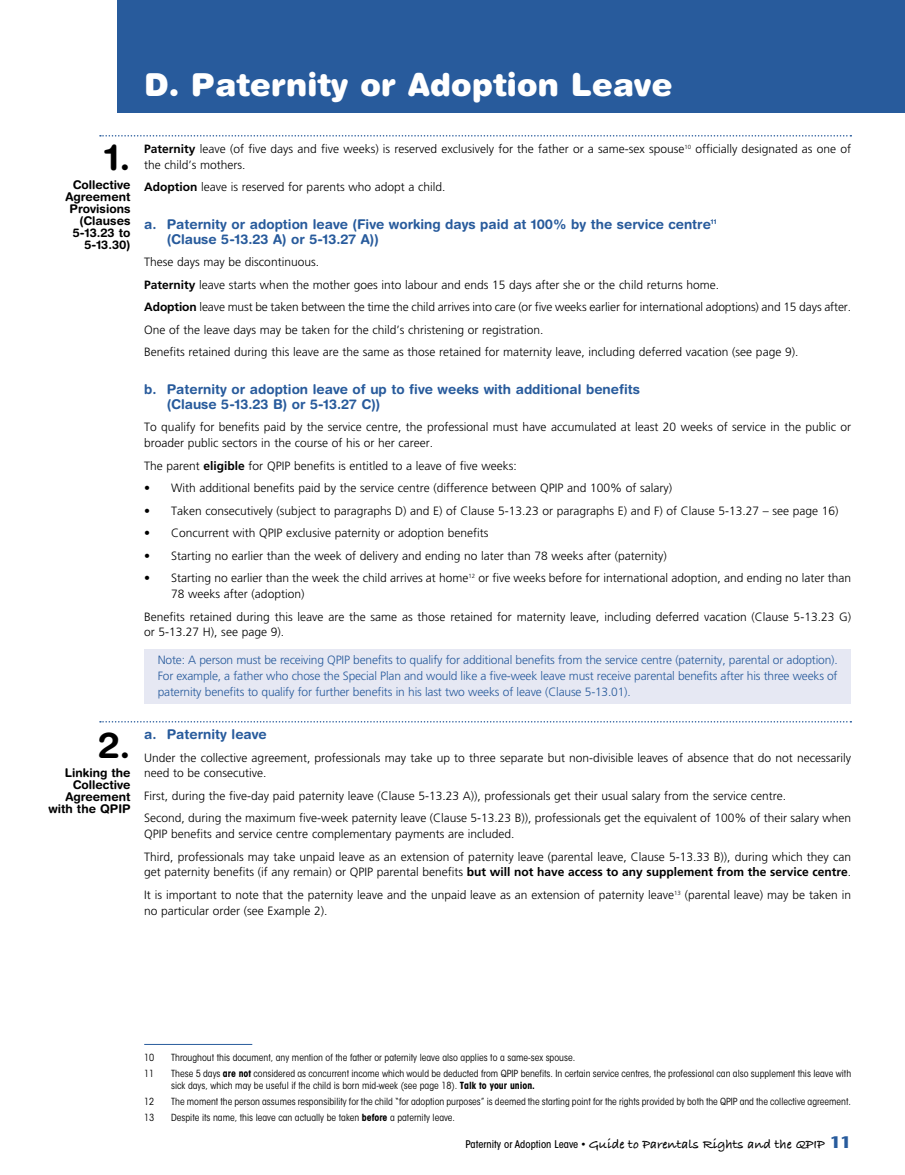
<style>
.page{position:relative;width:905px;height:1175px;background:#fff}
.page>*{position:absolute;margin:0;border:0;box-sizing:border-box;transform-origin:0 0}
.t1{font:700 36px "Helvetica Rounded LT Std";color:#000}
.t2{font:900 31.65px "Helvetica Rounded LT Std";color:#fff}
.t3{font:700 13.5px/15px "Helvetica Rounded LT Std";color:#285b9c}
.t4{font:700 13.5px "Bradley Hand ITCTT";color:#000}
.t5{font:300 12px/22.5px "Frutiger LT Std";color:#000}
.t6{font:300 12px/15.8px "Frutiger LT Std";letter-spacing:-.015em;color:#285b9c;text-align:justify}
.t7{font:700 12px/12px "Helvetica Rounded LT Std";color:#000;text-align:right}
.t8{font:condensed 9.75px/11.7px "ITC Avant Garde Std";color:#000}
.s1{font-weight:700}
.s2{font-family:"ITC Avant Garde Std";font-weight:500;font-stretch:condensed;font-size:10.5px}
.s3{font-family:"Stone Sans Std";font-size:16.5px;color:#285b9c}
</style>
<div class="page">
<svg style="left:100px;top:135px;width:751px;height:1px"></svg>
<svg style="left:100px;top:721px;width:751px;height:1px"></svg>
<div style="left:144px;top:649px;width:707px;height:54px;background:#e6e8f3"></div>
<hr style="left:144px;top:1044px;width:108px;height:1px;background:#285b9c">
<div style="left:117px;top:0;width:787px;height:112px;background:#285b9c"></div>
<h2 class="t2" style="left:144px;top:64px;width:530px">D. Paternity or Adoption Leave</h2>
<h1 class="t1" style="left:105px;top:136px;width:27px">1.</h1>
<p class="t7" style="left:65px;top:179px;width:67px">Collective<br>Agreement<br>Provisions (Clauses<br>5-13.23 to<br>5-13.30)</p>
<h1 class="t1" style="left:98px;top:723px;width:34px">2.</h1>
<p class="t7" style="left:48px;top:766px;width:84px">Linking the<br>Collective<br>Agreement with the QPIP</p>
<p class="t5" style="left:144px;top:141px;width:708px;line-height:15.8px"><span class="s1">Paternity</span> leave (of five days and five weeks) is reserved exclusively for the father or a same-sex spouse<sup>10</sup> officially designated as one of the child’s mothers.</p>
<p class="t5" style="left:144px;top:176px;width:303px"><span class="s1">Adoption</span> leave is reserved for parents who adopt a child.</p>
<p class="t3" style="left:167px;top:216px;width:551px;text-indent:-23px">a. Paternity or adoption leave (Five working days paid at 100% by the service centre<sup>11 </sup>(Clause 5-13.23 A) or 5-13.27 A))</p>
<p class="t5" style="left:144px;top:251px;width:708px">These days may be discontinuous.<br><span class="s1">Paternity</span> leave starts when the mother goes into labour and ends 15 days after she or the child returns home.<br><span class="s1">Adoption</span> leave must be taken between the time the child arrives into care (or five weeks earlier for international adoptions) and 15 days after.<br>One of the leave days may be taken for the child’s christening or registration.<br>Benefits retained during this leave are the same as those retained for maternity leave, including deferred vacation (see page 9).</p>
<p class="t3" style="left:167px;top:381px;width:475px;text-indent:-23px">b. Paternity or adoption leave of up to five weeks with additional benefits (Clause 5-13.23 B) or 5-13.27 C))</p>
<p class="t5" style="left:144px;top:419px;width:708px;line-height:15.8px">To qualify for benefits paid by the service centre, the professional must have accumulated at least 20 weeks of service in the public or broader public sectors in the course of his or her career.</p>
<p class="t5" style="left:144px;top:454px;width:374px">The parent <span class="s1">eligible</span> for QPIP benefits is entitled to a leave of five weeks:</p>
<p class="t5" style="left:144px;top:477px;width:529px">• With additional benefits paid by the service centre (difference between QPIP and 100% of salary)</p>
<p class="t5" style="left:144px;top:499px;width:695px">• Taken consecutively (subject to paragraphs D) and E) of Clause 5-13.23 or paragraphs E) and F) of Clause 5-13.27 – see page 16)</p>
<p class="t5" style="left:144px;top:522px;width:346px">• Concurrent with QPIP exclusive paternity or adoption benefits</p>
<p class="t5" style="left:144px;top:544px;width:524px">• Starting no earlier than the week of delivery and ending no later than 78 weeks after (paternity)</p>
<p class="t5" style="left:171px;top:570px;width:681px;line-height:15.8px;text-indent:-27px">• Starting no earlier than the week the child arrives at home<sup>12</sup> or five weeks before for international adoption, and ending no later than<br>78 weeks after (adoption)</p>
<p class="t5" style="left:144px;top:608px;width:708px;line-height:15.8px">Benefits retained during this leave are the same as those retained for maternity leave, including deferred vacation (Clause 5-13.23 G) or 5-13.27 H), see page 9).</p>
<p class="t6" style="left:158px;top:652px;width:681px">Note: A person must be receiving QPIP benefits to qualify for additional benefits from the service centre (paternity, parental or adoption).<br>For example, a father who chose the Special Plan and would like a five-week leave must receive parental benefits after his three weeks of paternity benefits to qualify for further benefits in his last two weeks of leave (Clause 5-13.01).</p>
<p class="t3" style="left:144px;top:726px;width:124px">a. Paternity leave</p>
<p class="t5" style="left:144px;top:749px;width:708px;line-height:15.8px">Under the collective agreement, professionals may take up to three separate but non-divisible leaves of absence that do not necessarily need to be consecutive.</p>
<p class="t5" style="left:144px;top:784px;width:708px">First, during the five-day paid paternity leave (Clause 5-13.23 A)), professionals get their usual salary from the service centre.<br>Second, during the maximum five-week paternity leave (Clause 5-13.23 B)), professionals get the equivalent of 100% of their salary when</p>
<p class="t5" style="left:144px;top:823px;width:708px">QPIP benefits and service centre complementary payments are included.<br>Third, professionals may take unpaid leave as an extension of paternity leave (parental leave, Clause 5-13.33 B)), during which they can</p>
<p class="t5" style="left:144px;top:861px;width:708px">get paternity benefits (if any remain) or QPIP parental benefits <span class="s1">but will not have access to any supplement from the service centre</span>.<br>It is important to note that the paternity leave and the unpaid leave as an extension of paternity leave<sup>13</sup> (parental leave) may be taken in</p>
<p class="t5" style="left:144px;top:899px;width:185px">no particular order (see Example 2).</p>
<p class="t8" style="left:144px;top:1051px;width:12px">10</p>
<p class="t8" style="left:171px;top:1051px;width:405px">Throughout this document, any mention of the father or paternity leave also applies to a same-sex spouse.</p>
<p class="t8" style="left:144px;top:1067px;width:12px">11</p>
<p class="t8" style="left:171px;top:1067px;width:681px">These 5 days <span class="s1">are not</span> considered as concurrent income which would be deducted from QPIP benefits. In certain service centres, the professional can also supplement this leave with sick days, which may be useful if the child is born mid-week (see page 18). <span class="s1">Talk to your union.</span></p>
<p class="t8" style="left:144px;top:1095px;width:12px">12</p>
<p class="t8" style="left:171px;top:1095px;width:681px">The moment the person assumes responsibility for the child “for adoption purposes” is deemed the starting point for the rights provided by both the QPIP and the collective agreement.</p>
<p class="t8" style="left:144px;top:1111px;width:12px">13</p>
<p class="t8" style="left:171px;top:1111px;width:285px">Despite its name, this leave can actually be taken <span class="s1">before</span> a paternity leave.</p>
<p class="t4" style="left:465px;top:1133px;width:387px"><span class="s2">Paternity or Adoption Leave •</span> Guide to Parentals Rights and the QPIP <span class="s3">11</span></p>
</div>
